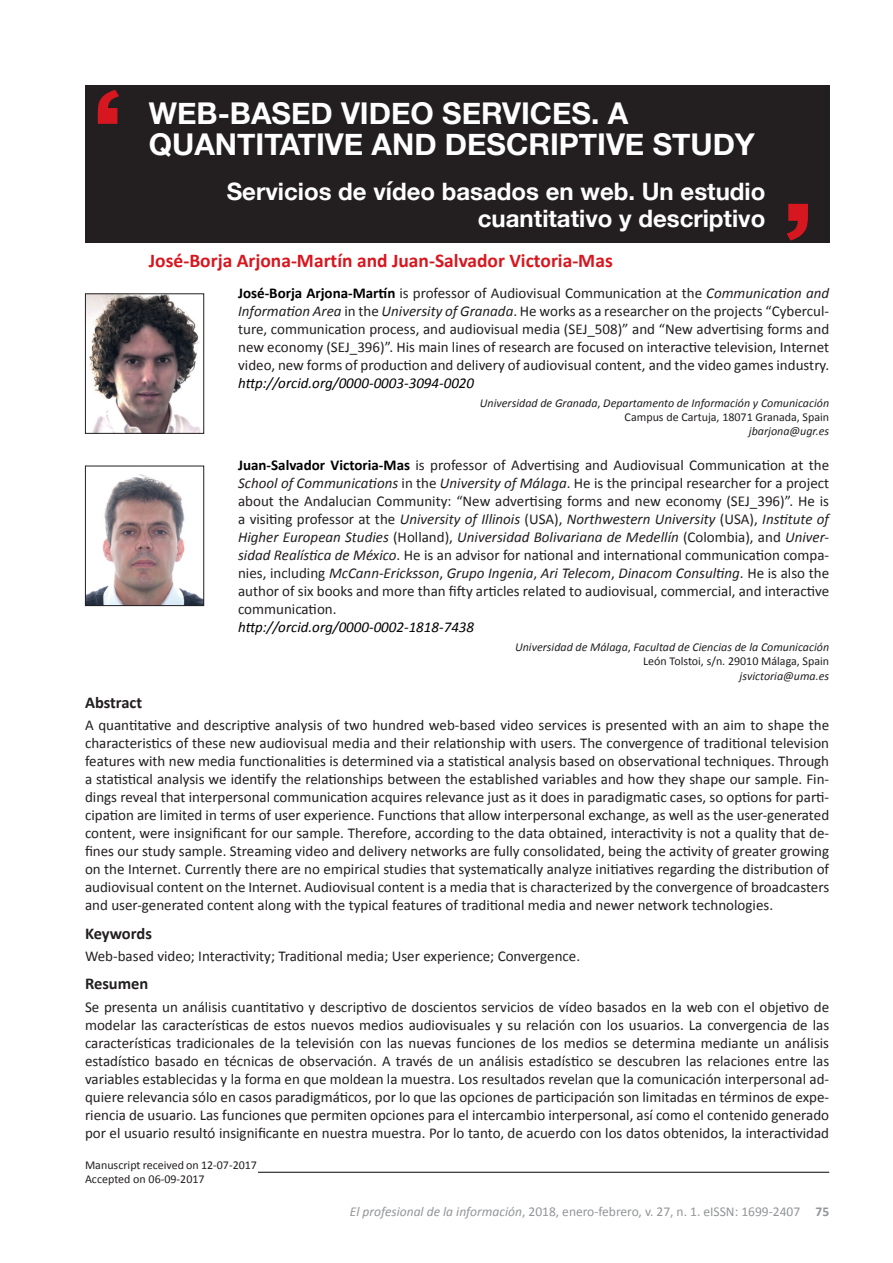
<style>
.page{position:relative;width:893px;height:1263px;background:#fff}
.page>*{position:absolute;margin:0;border:0;box-sizing:border-box;transform-origin:0 0}
.t1{font:700 30px/31.5px "Helvetica Neue";color:#fff}
.t2{font:700 24px/27px "Helvetica Neue";color:#fff;text-align:right}
.t3{font:700 19.5px "Calibri";color:#d7171f}
.t4{font:700 16.5px "Calibri";color:#231f20}
.t5{font:15px/18px "Calibri";color:#231f20;text-align:justify}
.t6{font:italic 15px "Calibri";color:#000001}
.t7{font:13.5px "Calibri";color:#939598}
.t8{font:italic 12px/14.4px "Calibri";color:#231f20;text-align:right}
.t9{font:12px/14.4px "Calibri";color:#231f20}
.s1{font-weight:700;color:#000001}
.s2{font-style:italic}
.s3{font-style:normal}
.s4{font-weight:700}
</style>
<div class="page">
<div style="left:85px;top:85px;width:744px;height:157px;background:#231f20"></div>
<svg style="left:787px;top:204px;width:21px;height:37px"></svg>
<svg style="left:98px;top:90px;width:21px;height:34px"></svg>
<img style="left:87px;top:295px;width:114px;height:137px">
<div style="left:85px;top:293px;width:119px;height:141px;border:1px solid #231f20"></div>
<img style="left:87px;top:474px;width:115px;height:130px">
<div style="left:85px;top:466px;width:119px;height:140px;border:1px solid #231f20"></div>
<hr style="left:258px;top:1172px;width:571px;height:1px;background:#231f20">
<h1 class="t1" style="left:149px;top:98px;width:608px">WEB-BASED VIDEO SERVICES. A<br>QUANTITATIVE AND DESCRIPTIVE STUDY</h1>
<h2 class="t2" style="left:227px;top:178px;width:540px">Servicios de vídeo basados en web. Un estudio cuantitativo y descriptivo</h2>
<h3 class="t3" style="left:149px;top:248px;width:465px">José-Borja Arjona-Martín and Juan-Salvador Victoria-Mas</h3>
<p class="t5" style="left:238px;top:284px;width:593px"><span class="s1">José-Borja Arjona-Martín</span> is professor of Audiovisual Communication at the <span class="s2">Communication and Information Area</span> in the <span class="s2">University of Granada</span>. He works as a researcher on the projects “Cybercul&shy;ture, communication process, and audiovisual media (SEJ_508)” and “New advertising forms and new economy (SEJ_396)”. His main lines of research are focused on interactive television, Internet video, new forms of production and delivery of audiovisual content, and the video games industry.</p>
<p class="t6" style="left:238px;top:373px;width:237px">http://orcid.org/0000-0003-3094-0020</p>
<p class="t8" style="left:480px;top:395px;width:351px">Universidad de Granada<span class="s3">,</span> Departamento de Información y Comunicación<br><span class="s3">Campus de Cartuja, 18071 Granada, Spain</span></p>
<p class="t8" style="left:749px;top:424px;width:82px">jbarjona@ugr.es</p>
<p class="t5" style="left:238px;top:456px;width:593px"><span class="s1">Juan-Salvador Victoria-Mas</span> is professor of Advertising and Audiovisual Communication at the <span class="s2">School of Communications</span> in the <span class="s2">University of Málaga</span>. He is the principal researcher for a project about the Andalucian Community: “New advertising forms and new economy (SEJ_396)”. He is a visiting professor at the <span class="s2">University of Illinois</span> (USA), <span class="s2">Northwestern University</span> (USA), <span class="s2">Institute of Higher European Studies</span> (Holland), <span class="s2">Universidad Bolivariana de Medellín</span> (Colombia), and <span class="s2">Univer&shy;sidad Realística de México</span>. He is an advisor for national and international communication compa&shy;nies, including <span class="s2">McCann-Ericksson</span>, <span class="s2">Grupo Ingenia</span>, <span class="s2">Ari Telecom</span>, <span class="s2">Dinacom Consulting</span>. He is also the author of six books and more than fifty articles related to audiovisual, commercial, and interactive communication.</p>
<p class="t6" style="left:238px;top:617px;width:237px">http://orcid.org/0000-0002-1818-7438</p>
<p class="t8" style="left:515px;top:639px;width:316px">Universidad de Málaga<span class="s3">,</span> Facultad de Ciencias de la Comunicación<br><span class="s3">León Tolstoi, s/n. 29010 Málaga, Spain</span></p>
<p class="t8" style="left:740px;top:668px;width:91px">jsvictoria@uma.es</p>
<p class="t4" style="left:85px;top:692px;width:59px">Abstract</p>
<p class="t5" style="left:85px;top:716px;width:746px">A quantitative and descriptive analysis of two hundred web-based video services is presented with an aim to shape the characteristics of these new audiovisual media and their relationship with users. The convergence of traditional television features with new media functionalities is determined via a statistical analysis based on observational techniques. Through a statistical analysis we identify the relationships between the established variables and how they shape our sample. Fin&shy;dings reveal that interpersonal communication acquires relevance just as it does in paradigmatic cases, so options for parti&shy;cipation are limited in terms of user experience. Functions that allow interpersonal exchange, as well as the user-generated content, were insignificant for our sample. Therefore, according to the data obtained, interactivity is not a quality that de&shy;fines our study sample. Streaming video and delivery networks are fully consolidated, being the activity of greater growing on the Internet. Currently there are no empirical studies that systematically analyze initiatives regarding the distribution of audiovisual content on the Internet. Audiovisual content is a media that is characterized by the convergence of broadcasters and user-generated content along with the typical features of traditional media and newer network technologies.</p>
<p class="t4" style="left:85px;top:923px;width:68px">Keywords</p>
<p class="t5" style="left:85px;top:947px;width:497px">Web-based video; Interactivity; Traditional media; User experience; Convergence.</p>
<p class="t4" style="left:85px;top:973px;width:65px">Resumen</p>
<p class="t5" style="left:85px;top:997px;width:746px">Se presenta un análisis cuantitativo y descriptivo de doscientos servicios de vídeo basados en la web con el objetivo de modelar las características de estos nuevos medios audiovisuales y su relación con los usuarios. La convergencia de las características tradicionales de la televisión con las nuevas funciones de los medios se determina mediante un análisis estadístico basado en técnicas de observación. A través de un análisis estadístico se descubren las relaciones entre las variables establecidas y la forma en que moldean la muestra. Los resultados revelan que la comunicación interpersonal ad&shy;quiere relevancia sólo en casos paradigmáticos, por lo que las opciones de participación son limitadas en términos de expe&shy;riencia de usuario. Las funciones que permiten opciones para el intercambio interpersonal, así como el contenido generado por el usuario resultó insignificante en nuestra muestra. Por lo tanto, de acuerdo con los datos obtenidos, la interactividad</p>
<p class="t9" style="left:85px;top:1157px;width:173px">Manuscript received on 12-07-2017<br>Accepted on 06-09-2017</p>
<p class="t7" style="left:350px;top:1203px;width:481px"><span class="s2">El profesional de la información</span>, 2018, enero-febrero, v. 27, n. 1. eISSN: 1699-2407 <span class="s4">75</span></p>
</div>
